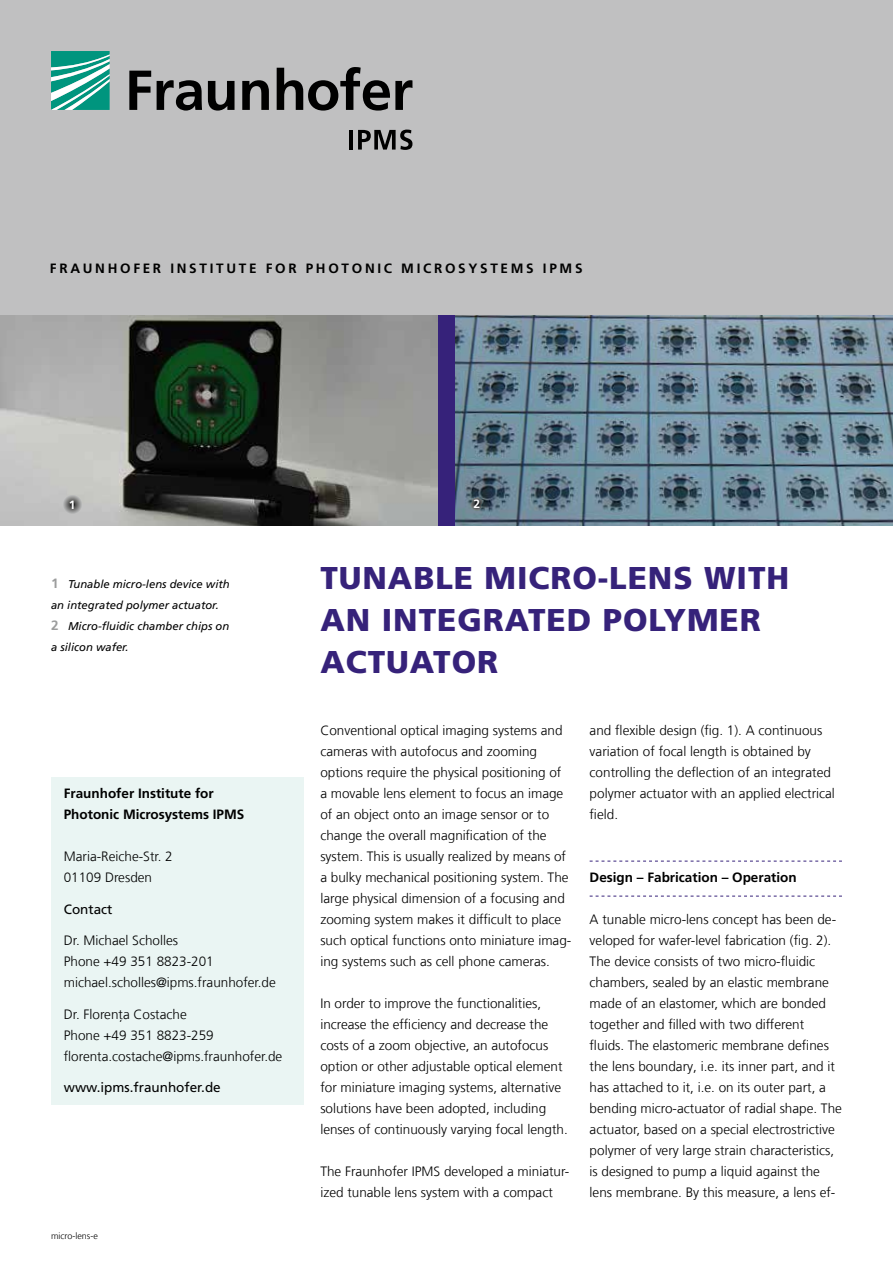
<style>
.page{position:relative;width:893px;height:1263px;background:#fff}
.page>*{position:absolute;margin:0;border:0;box-sizing:border-box;transform-origin:0 0}
.t1{font:900 31.5px/42px "Frutiger LT Com";letter-spacing:.03em;color:#36227a}
.Text{font:300 13.5px/21px "Frutiger LT Com";color:#000}
.A-Text{font:300 13.5px "Frutiger LT Com";color:#000}
.A-Email{font:300 13.5px "Frutiger LT Com";color:#000}
.A-Heading_1{font:700 13.5px "Frutiger LT Com";letter-spacing:.2em;color:#000}
.A-Heading_1-2{font:700 13.5px/21px "Frutiger LT Com";color:#000}
.A-Heading_2{font:13.5px "Frutiger LT Com";color:#000}
.Heading_1{font:700 13.5px "Frutiger LT Com";color:#000}
.Number{font:700 12px "Frutiger LT Com";color:#fff}
.t2{font:italic 11.25px/21px "Frutiger LT Com";color:#000}
.A-Filename{font:300 9px "Frutiger LT Com";color:#000}
.s1{font-weight:700;font-style:normal;font-size:13.5px;color:#9c9d9d}
</style>
<div class="page">
<div style="left:0;top:0;width:893px;height:315px;background:#c0c0c1"></div>
<svg style="left:51px;top:51px;width:59px;height:59px"></svg>
<svg style="left:129px;top:67px;width:283px;height:44px"></svg>
<hr style="left:349px;top:130px;width:4px;height:20px;background:#000">
<svg style="left:358px;top:130px;width:54px;height:20px"></svg>
<div style="left:51px;top:777px;width:252px;height:328px;background:#eaf5f3"></div>
<img style="left:0;top:315px;width:438px;height:210px">
<img style="left:455px;top:315px;width:438px;height:210px">
<svg style="left:590px;top:861px;width:252px;height:1px"></svg>
<svg style="left:590px;top:896px;width:252px;height:1px"></svg>
<svg style="left:59px;top:491px;width:26px;height:26px"></svg>
<svg style="left:464px;top:490px;width:25px;height:26px"></svg>
<p class="A-Heading_1" style="left:50px;top:260px;width:534px">FRAUNHOFER INSTITUTE FOR PHOTONIC MICROSYSTEMS IPMS</p>
<p class="Number" style="left:69px;top:497px;width:8px">1</p>
<p class="Number" style="left:473px;top:497px;width:8px">2</p>
<p class="t2" style="left:51px;top:574px;width:180px"><span class="s1">1</span> Tunable micro-lens device with an integrated polymer actuator.</p>
<p class="t2" style="left:51px;top:616px;width:180px"><span class="s1">2</span> Micro-fluidic chamber chips on a silicon wafer.</p>
<p class="A-Heading_1-2" style="left:64px;top:783px;width:182px">Fraunhofer Institute for<br>Photonic Microsystems IPMS</p>
<p class="A-Text" style="left:64px;top:848px;width:110px">Maria-Reiche-Str. 2</p>
<p class="A-Email" style="left:64px;top:869px;width:90px">01109 Dresden</p>
<p class="A-Heading_2" style="left:64px;top:901px;width:50px">Contact</p>
<p class="A-Text" style="left:64px;top:932px;width:116px">Dr. Michael Scholles</p>
<p class="A-Text" style="left:64px;top:953px;width:151px">Phone +49 351 8823-201</p>
<p class="A-Email" style="left:64px;top:974px;width:214px">michael.scholles@ipms.fraunhofer.de</p>
<p class="A-Text" style="left:64px;top:1006px;width:125px">Dr. Florența Costache</p>
<p class="A-Text" style="left:64px;top:1027px;width:151px">Phone +49 351 8823-259</p>
<p class="A-Email" style="left:64px;top:1048px;width:220px">florenta.costache@ipms.fraunhofer.de</p>
<p class="A-Heading_2" style="left:64px;top:1079px;width:159px">www.ipms.fraunhofer.de</p>
<p class="A-Filename" style="left:51px;top:1231px;width:48px">micro-lens-e</p>
<p class="t1" style="left:320px;top:557px;width:470px">TUNABLE MICRO-LENS WITH<br>AN INTEGRATED POLYMER<br>ACTUATOR</p>
<p class="Text" style="left:320px;top:720px;width:253px">Conventional optical imaging systems and cameras with autofocus and zooming options require the physical positioning of a movable lens element to focus an image of an object onto an image sensor or to change the overall magnification of the system. This is usually realized by means of a bulky mechanical positioning system. The large physical dimension of a focusing and zooming system makes it difficult to place such optical functions onto miniature imag&shy;ing systems such as cell phone cameras.</p>
<p class="Text" style="left:320px;top:993px;width:249px">In order to improve the functionalities, increase the efficiency and decrease the costs of a zoom objective, an autofocus option or other adjustable optical element for miniature imaging systems, alternative solutions have been adopted, including lenses of continuously varying focal length.</p>
<p class="Text" style="left:320px;top:1161px;width:251px">The Fraunhofer IPMS developed a miniatur&shy;ized tunable lens system with a compact</p>
<p class="Text" style="left:590px;top:720px;width:247px">and flexible design (fig. 1). A continuous variation of focal length is obtained by controlling the deflection of an integrated polymer actuator with an applied electrical field.</p>
<p class="Heading_1" style="left:590px;top:869px;width:209px">Design – Fabrication – Operation</p>
<p class="Text" style="left:590px;top:909px;width:254px">A tunable micro-lens concept has been de&shy;veloped for wafer-level fabrication (fig. 2).<br>The device consists of two micro-fluidic chambers, sealed by an elastic membrane made of an elastomer, which are bonded together and filled with two different fluids. The elastomeric membrane defines the lens boundary, i.e. its inner part, and it has attached to it, i.e. on its outer part, a bending micro-actuator of radial shape. The actuator, based on a special electrostrictive polymer of very large strain characteristics, is designed to pump a liquid against the lens membrane. By this measure, a lens ef-</p>
</div>
